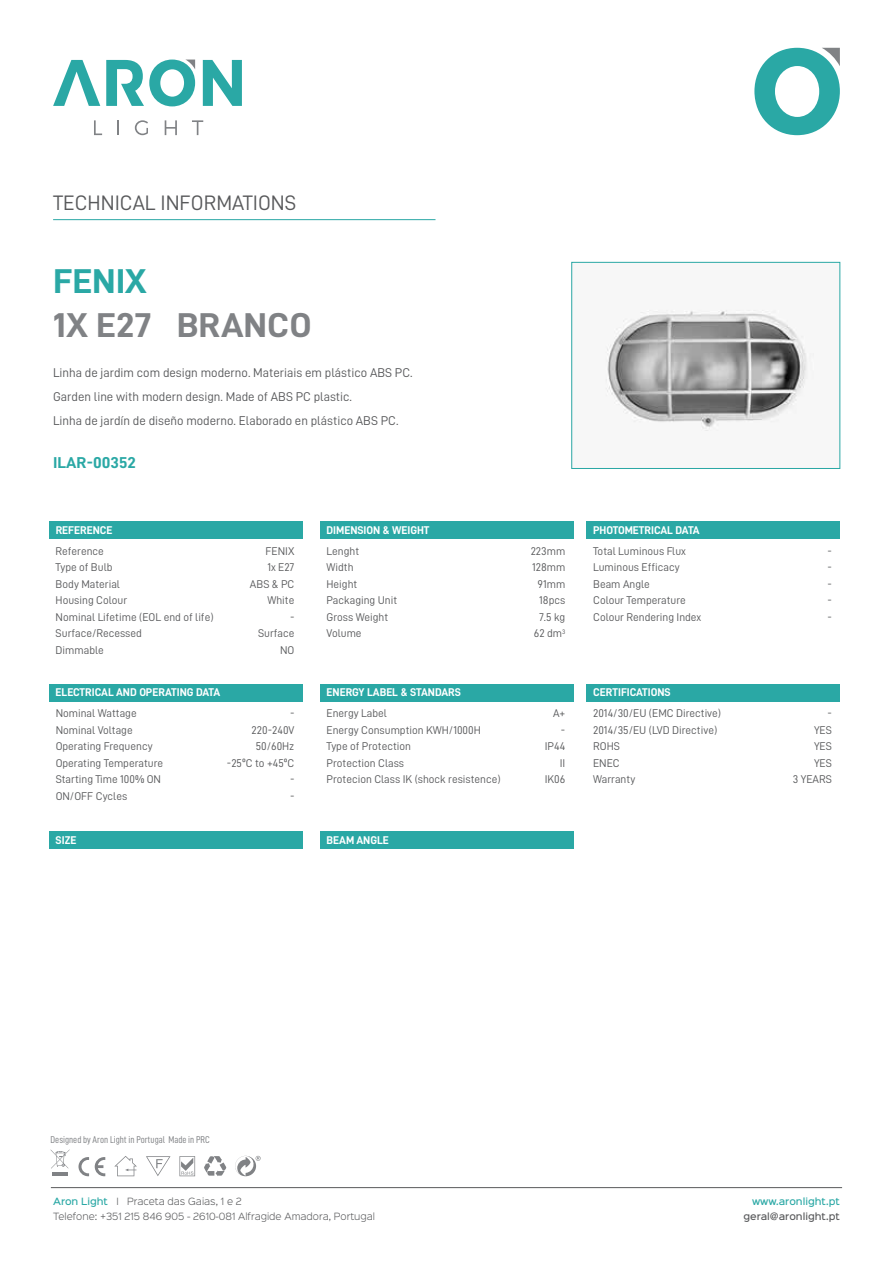
<style>
.page{position:relative;width:893px;height:1263px;background:#fff}
.page>*{position:absolute;margin:0;border:0;box-sizing:border-box;transform-origin:0 0}
.t1{font:34.5px "D DIN Bold";color:#808285;scale:1.08 1}
.t2{font:34.5px "D DIN Bold";letter-spacing:-.005em;color:#2aa8a5;scale:1.08 1}
.t3{font:21px "D DIN";color:#58595b}
.t4{font:15.75px "D DIN Bold";color:#2aa8a5;scale:1.08 1}
.t5{font:12.75px/24px "D DIN";color:#58595b}
.t6{font:11.25px/16.5px "D DIN";color:#58595b}
.t7{font:11.25px "D DIN Bold";color:#fff}
.t8{font:9.9px "D DIN Condensed";color:#808285}
.t9{font:300 9px/15px "Sinkin Sans 300";color:#58595b}
.t10{font:500 9px "Sinkin Sans 500";color:#58595b}
.t11{font:500 9px "Sinkin Sans 500";color:#2aa8a5}
.s1{font-family:"Sinkin Sans 500";font-weight:500;color:#2aa8a5}
</style>
<div class="page">
<svg style="left:203px;top:60px;width:39px;height:46px"></svg>
<svg style="left:53px;top:60px;width:47px;height:46px"></svg>
<svg style="left:106px;top:60px;width:89px;height:46px"></svg>
<svg style="left:94px;top:120px;width:8px;height:15px"></svg>
<svg style="left:117px;top:120px;width:2px;height:15px"></svg>
<svg style="left:135px;top:120px;width:13px;height:15px"></svg>
<svg style="left:165px;top:120px;width:12px;height:15px"></svg>
<svg style="left:192px;top:120px;width:11px;height:15px"></svg>
<svg style="left:754px;top:48px;width:86px;height:87px"></svg>
<hr style="left:51px;top:1187px;width:791px;height:1px;background:#58595b">
<img style="left:605px;top:310px;width:209px;height:121px">
<div style="left:49px;top:522px;width:253px;height:17px;background:#2aa8a5"></div>
<hr style="left:53px;top:219px;width:382px;height:1px;background:#2aa8a5">
<div style="left:571px;top:262px;width:269px;height:207px;border:1px solid #2aa8a5"></div>
<div style="left:320px;top:522px;width:253px;height:17px;background:#2aa8a5"></div>
<div style="left:586px;top:522px;width:254px;height:17px;background:#2aa8a5"></div>
<div style="left:49px;top:684px;width:253px;height:17px;background:#2aa8a5"></div>
<div style="left:320px;top:684px;width:253px;height:17px;background:#2aa8a5"></div>
<div style="left:586px;top:684px;width:254px;height:17px;background:#2aa8a5"></div>
<svg style="left:179px;top:1156px;width:16px;height:20px"></svg>
<svg style="left:146px;top:1156px;width:25px;height:20px"></svg>
<svg style="left:204px;top:1156px;width:22px;height:20px"></svg>
<svg style="left:114px;top:1156px;width:23px;height:20px"></svg>
<svg style="left:78px;top:1157px;width:11px;height:19px"></svg>
<svg style="left:95px;top:1157px;width:10px;height:19px"></svg>
<hr style="left:52px;top:1172px;width:16px;height:4px;background:#808285">
<svg style="left:51px;top:1149px;width:19px;height:19px"></svg>
<svg style="left:235px;top:1156px;width:26px;height:20px"></svg>
<div style="left:49px;top:831px;width:253px;height:17px;background:#2aa8a5"></div>
<div style="left:320px;top:831px;width:253px;height:17px;background:#2aa8a5"></div>
<h2 class="t3" style="left:53px;top:191px;width:245px">TECHNICAL INFORMATIONS</h2>
<h1 class="t2" style="left:53px;top:262px;width:88px">FENIX</h1>
<h1 class="t1" style="left:53px;top:306px;width:241px">1X E27 BRANCO</h1>
<p class="t5" style="left:53px;top:360px;width:361px">Linha de jardim com design moderno. Materiais em plástico ABS PC.<br>Garden line with modern design. Made of ABS PC plastic.<br>Linha de jardín de diseño moderno. Elaborado en plástico ABS PC.</p>
<h3 class="t4" style="left:53px;top:454px;width:78px">ILAR-00352</h3>
<p class="t7" style="left:56px;top:524px;width:58px">REFERENCE</p>
<p class="t7" style="left:327px;top:524px;width:104px">DIMENSION &amp; WEIGHT</p>
<p class="t7" style="left:593px;top:524px;width:108px">PHOTOMETRICAL DATA</p>
<p class="t6" style="left:56px;top:542px;width:159px">Reference<br>Type of Bulb<br>Body Material<br>Housing Colour<br>Nominal Lifetime (EOL end of life)<br>Surface/Recessed<br>Dimmable</p>
<p class="t6" style="left:250px;top:542px;width:46px;text-align:right">FENIX<br>1x E27<br>ABS &amp; PC<br>White<br>-<br>Surface<br>NO</p>
<p class="t6" style="left:327px;top:542px;width:72px">Lenght<br>Width<br>Height<br>Packaging Unit<br>Gross Weight<br>Volume</p>
<p class="t6" style="left:531px;top:542px;width:36px;text-align:right">223mm<br>128mm<br>91mm<br>18pcs<br>7.5 kg<br>62 dm<sup>3</sup></p>
<p class="t6" style="left:593px;top:542px;width:110px">Total Luminous Flux<br>Luminous Efficacy<br>Beam Angle<br>Colour Temperature<br>Colour Rendering Index</p>
<p class="t6" style="left:827px;top:542px;width:6px;text-align:justify">- - - - -</p>
<p class="t7" style="left:56px;top:686px;width:166px">ELECTRICAL AND OPERATING DATA</p>
<p class="t7" style="left:327px;top:686px;width:136px">ENERGY LABEL &amp; STANDARS</p>
<p class="t7" style="left:593px;top:686px;width:79px">CERTIFICATIONS</p>
<p class="t6" style="left:56px;top:705px;width:109px">Nominal Wattage<br>Nominal Voltage<br>Operating Frequency<br>Operating Temperature<br>Starting Time 100% ON<br>ON/OFF Cycles</p>
<p class="t6" style="left:227px;top:705px;width:69px;text-align:right">-<br>220-240V<br>50/60Hz<br>-25ºC to +45ºC -<br>-</p>
<p class="t6" style="left:327px;top:705px;width:176px">Energy Label<br>Energy Consumption KWH/1000H<br>Type of Protection<br>Protection Class<br>Protecion Class IK (shock resistence)</p>
<p class="t6" style="left:545px;top:705px;width:22px;text-align:right">A+<br>-<br>IP44<br>II<br>IK06</p>
<p class="t6" style="left:593px;top:705px;width:129px">2014/30/EU (EMC Directive)<br>2014/35/EU (LVD Directive)<br>ROHS<br>ENEC<br>Warranty</p>
<p class="t6" style="left:793px;top:705px;width:41px;text-align:right">-<br>YES<br>YES<br>YES<br>3 YEARS</p>
<p class="t7" style="left:56px;top:833px;width:22px">SIZE</p>
<p class="t7" style="left:327px;top:833px;width:64px">BEAM ANGLE</p>
<p class="t8" style="left:51px;top:1134px;width:161px">Designed by Aron Light in Portugal Made in PRC</p>
<p class="t9" style="left:53px;top:1193px;width:323px"><span class="s1">Aron Light</span> I Praceta das Gaias, 1 e 2<br>Telefone: +351 215 846 905 - 2610-081 Alfragide Amadora, Portugal</p>
<p class="t11" style="left:752px;top:1194px;width:89px">www.aronlight.pt</p>
<p class="t10" style="left:743px;top:1209px;width:98px">geral@aronlight.pt</p>
</div>
